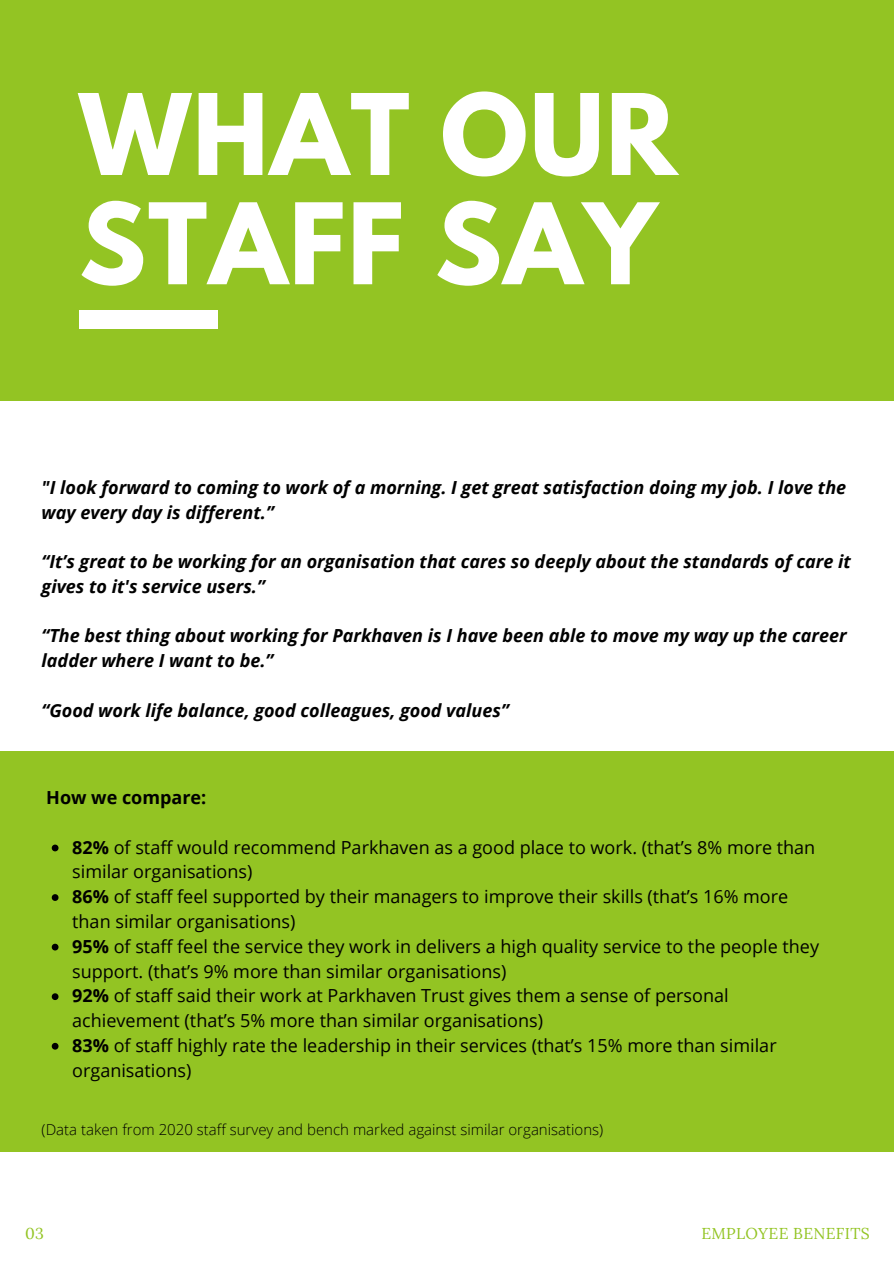
<style>
.page{position:relative;width:894px;height:1264px;background:#fff}
.page>*{position:absolute;margin:0;border:0;box-sizing:border-box;transform-origin:0 0}
.t1{font:700 99.3px/109.2px "League Spartan";letter-spacing:.02em;color:#fff}
.t2{font:18px/24.8px "Open Sans";color:#000}
.t3{font:italic 700 18px/24.8px "Open Sans";color:#000}
.t4{font:700 18px "Open Sans";color:#000}
.t5{font:15.75px "Lora";letter-spacing:.02em;color:#93c423}
.t6{font:300 15px "Open Sans";color:#000}
.s1{font-weight:700}
</style>
<div class="page">
<div style="left:0;top:0;width:893px;height:400px;background:#93c423"></div>
<div style="left:79px;top:310px;width:139px;height:19px;background:#fff"></div>
<div style="left:0;top:751px;width:893px;height:400px;background:#93c423"></div>
<svg style="left:52px;top:844px;width:6px;height:7px"></svg>
<svg style="left:52px;top:894px;width:6px;height:6px"></svg>
<svg style="left:52px;top:943px;width:6px;height:7px"></svg>
<svg style="left:52px;top:993px;width:6px;height:7px"></svg>
<svg style="left:52px;top:1042px;width:6px;height:7px"></svg>
<p class="t1" style="left:79px;top:93px;width:599px">WHAT OUR<br>STAFF SAY</p>
<p class="t3" style="left:42px;top:474px;width:805px">"I look forward to coming to work of a morning. I get great satisfaction doing my job. I love the way every day is different.”</p>
<p class="t3" style="left:42px;top:549px;width:810px">“It’s great to be working for an organisation that cares so deeply about the standards of care it gives to it's service users.”</p>
<p class="t3" style="left:42px;top:623px;width:806px">“The best thing about working for Parkhaven is I have been able to move my way up the career ladder where I want to be.”</p>
<p class="t3" style="left:42px;top:697px;width:468px">“Good work life balance, good colleagues, good values”</p>
<p class="t4" style="left:46px;top:784px;width:161px">How we compare:</p>
<p class="t2" style="left:72px;top:834px;width:744px"><span class="s1">82%</span> of staff would recommend Parkhaven as a good place to work. (that’s 8% more than similar organisations)</p>
<p class="t2" style="left:72px;top:883px;width:717px"><span class="s1">86%</span> of staff feel supported by their managers to improve their skills (that’s 16% more than similar organisations)</p>
<p class="t2" style="left:72px;top:933px;width:748px"><span class="s1">95%</span> of staff feel the service they work in delivers a high quality service to the people they support. (that’s 9% more than similar organisations)</p>
<p class="t2" style="left:72px;top:982px;width:657px"><span class="s1">92%</span> of staff said their work at Parkhaven Trust gives them a sense of personal achievement (that’s 5% more than similar organisations)</p>
<p class="t2" style="left:72px;top:1032px;width:705px"><span class="s1">83%</span> of staff highly rate the leadership in their services (that’s 15% more than similar organisations)</p>
<p class="t6" style="left:42px;top:1119px;width:563px">(Data taken from 2020 staff survey and bench marked against similar organisations)</p>
<p class="t5" style="left:25px;top:1222px;width:20px">03</p>
<p class="t5" style="left:701px;top:1222px;width:170px">EMPLOYEE BENEFITS</p>
</div>
